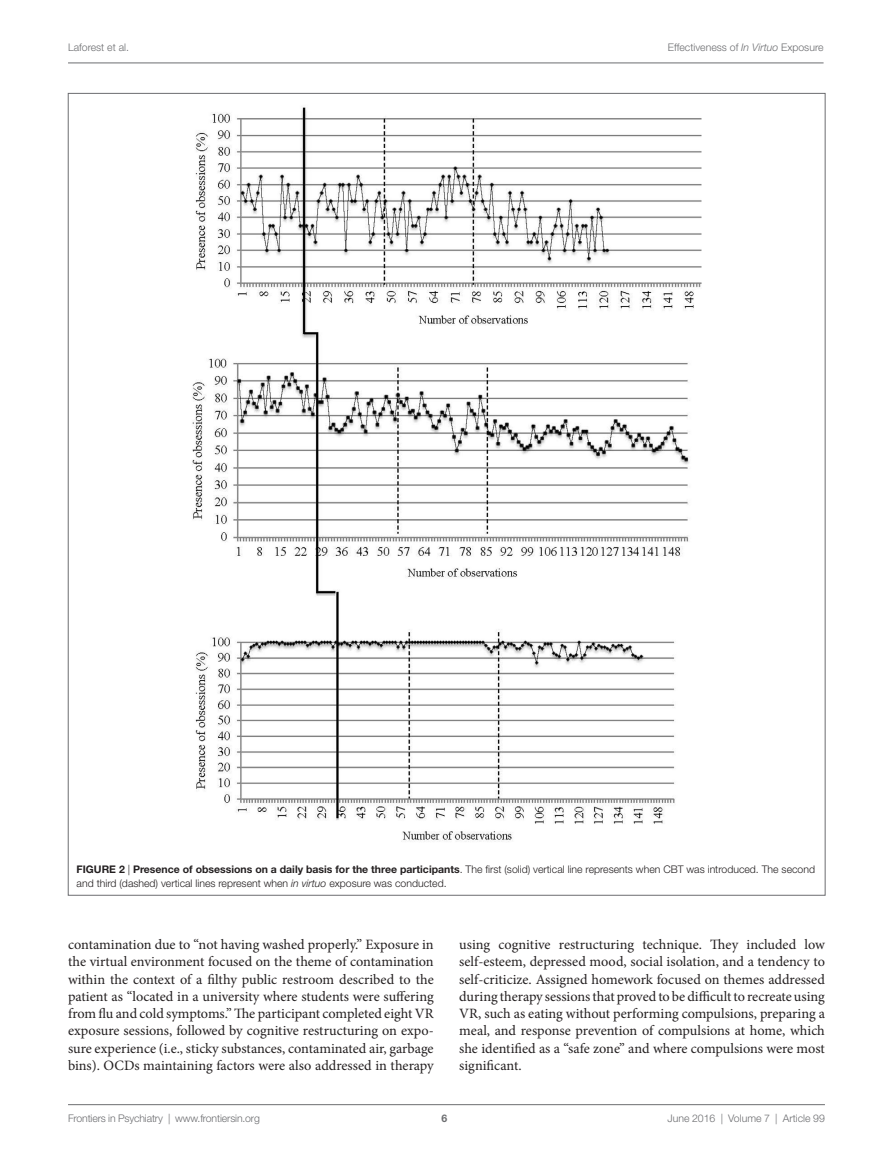
<style>
.page{position:relative;width:893px;height:1170px;background:#fff}
.page>*{position:absolute;margin:0;border:0;box-sizing:border-box;transform-origin:0 0}
.t1{font:14.25px/17.2px "Minion Pro";color:#231f20;text-align:justify}
.t2{font:300 10.5px/14.2px "Helvetica Neue LT Std";color:#231f20}
.t3{font:300 10.5px "Helvetica Neue LT Std";color:#6c6d70}
.t4{font:700 10.5px "Helvetica Neue LT Std";color:#6c6d70}
.s1{font-style:italic}
.s2{font-weight:700}
</style>
<div class="page">
<img style="left:192px;top:107px;width:510px;height:735px">
<hr style="left:68px;top:63px;width:756px;height:1px;background:#6c6d70">
<hr style="left:68px;top:1104px;width:757px;height:1px;background:#6c6d70">
<p class="t3" style="left:68px;top:41px;width:63px">Laforest et al.</p>
<p class="t3" style="left:668px;top:41px;width:157px">Effectiveness of <span class="s1">In Virtuo</span> Exposure</p>
<p class="t2" style="left:77px;top:861px;width:740px"><span class="s2">FIG URE 2</span> | <span class="s2">Presence of obsessions on a daily basis for the three participants</span>. The first (solid) vertical line represents when CBT was introduced. The second and third (dashed) vertical lines represent when <span class="s1">in virtuo</span> exposure was conducted.</p>
<p class="t1" style="left:68px;top:935px;width:367px">contamination due to “not having washed properly.” Exposure in the virtual environment focused on the theme of contamination within the context of a filthy public restroom described to the patient as “located in a university where students were suffering from flu and cold symptoms.” The participant completed eight VR exposure sessions, followed by cognitive restructuring on expo&shy;sure experience (i.e., sticky substances, contaminated air, garbage bins). OCDs maintaining factors were also addressed in therapy</p>
<p class="t1" style="left:459px;top:935px;width:367px">using cognitive restructuring technique. They included low self-esteem, depressed mood, social isolation, and a tendency to self-criticize. Assigned homework focused on themes addressed during therapy sessions that proved to be difficult to recreate using VR, such as eating without performing compulsions, preparing a meal, and response prevention of compulsions at home, which she identified as a “safe zone” and where compulsions were most significant.</p>
<p class="t3" style="left:68px;top:1111px;width:193px">Frontiers in Psychiatry | www.frontiersin.org</p>
<p class="t3" style="left:667px;top:1111px;width:159px">June 2016 | Volume 7 | Article 99</p>
<p class="t4" style="left:441px;top:1111px;width:7px">6</p>
</div>
